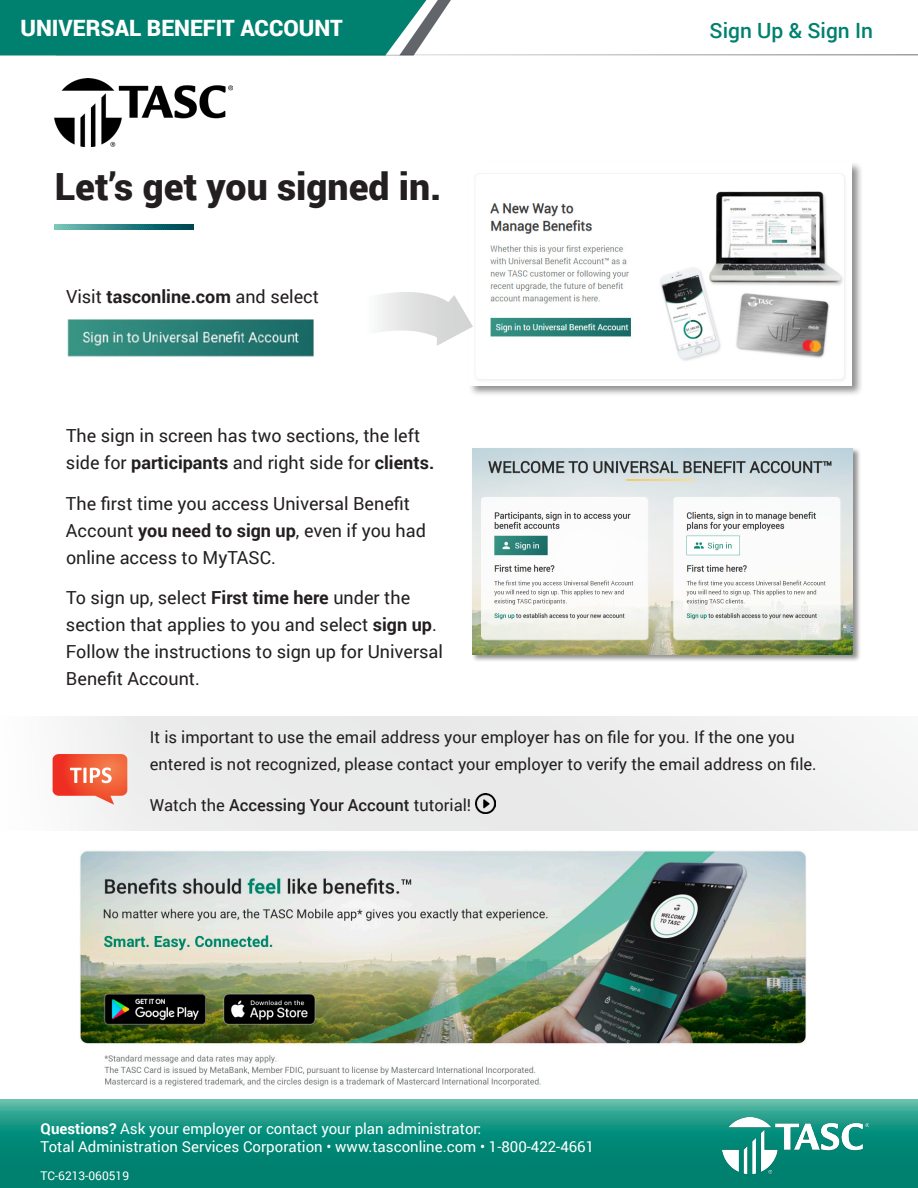
<style>
.page{position:relative;width:918px;height:1188px;background:#fff}
.page>*{position:absolute;margin:0;border:0;box-sizing:border-box;transform-origin:0 0}
.t1{font:900 37.5px "Roboto";color:#231f20}
.t2{font:900 22.5px "Roboto";color:#fff}
.t3{font:500 21px "Roboto";color:#00806f}
.t4{font:18px/27px "Roboto";color:#231f20}
.t5{font:16.5px/27px "Roboto";color:#231f20}
.t6{font:500 16.5px "Roboto";color:#231f20}
.t7{font:15px/18px "Roboto";color:#fff}
.t8{font:12px "Roboto";color:#fff}
.s1{font-weight:700}
.s2{font-weight:400}
</style>
<div class="page">
<svg style="left:0;top:0;width:451px;height:54px;background:#148778"></svg>
<div style="left:0;top:716px;width:918px;height:115px;background:linear-gradient(to right,#eee,#eee)"></div>
<svg style="left:53px;top:754px;width:74px;height:51px"></svg>
<hr style="left:0;top:54px;width:918px;height:2px;background:#9d9fa1">
<img style="left:54px;top:225px;width:139px;height:5px">
<svg style="left:0;top:1099px;width:918px;height:89px;background:#14917e"></svg>
<img style="left:722px;top:1118px;width:146px;height:56px">
<img style="left:55px;top:79px;width:178px;height:68px">
<img style="left:80px;top:850px;width:727px;height:237px">
<div style="left:469px;top:161px;width:395px;height:235px;background:#231f20;opacity:.5"></div>
<img style="left:470px;top:163px;width:382px;height:222px">
<svg style="left:378px;top:292px;width:95px;height:54px"></svg>
<img style="left:68px;top:320px;width:246px;height:37px">
<div style="left:472px;top:448px;width:389px;height:214px;background:#231f20;opacity:.5"></div>
<img style="left:472px;top:449px;width:381px;height:206px">
<img style="left:475px;top:793px;width:20px;height:21px">
<p class="t2" style="left:21px;top:12px;width:324px">UNIVERSAL BENEFIT ACCOUNT</p>
<p class="t3" style="left:710px;top:15px;width:165px">Sign Up &amp; Sign In</p>
<p class="t1" style="left:55px;top:160px;width:388px">Let’s get you signed in.</p>
<p class="t4" style="left:66px;top:283px;width:255px">Visit <span class="s1">tasconline.com</span> and select</p>
<p class="t4" style="left:66px;top:422px;width:370px">The sign in screen has two sections, the left side for <span class="s1">participants</span> and right side for <span class="s1">clients.</span></p>
<p class="t4" style="left:66px;top:489px;width:361px">The first time you access Universal Benefit<br>Account <span class="s1">you need to sign up</span>, even if you had online access to MyTASC.</p>
<p class="t4" style="left:66px;top:584px;width:379px">To sign up, select <span class="s1">First time here</span> under the section that applies to you and select <span class="s1">sign up</span>.<br>Follow the instructions to sign up for Universal Benefit Account.</p>
<p class="t5" style="left:150px;top:723px;width:668px">It is important to use the email address your employer has on file for you. If the one you entered is not recognized, please contact your employer to verify the email address on file.</p>
<p class="t6" style="left:150px;top:793px;width:323px"><span class="s2">Watch the</span> Accessing Your Account <span class="s2">tutorial!</span></p>
<p class="t7" style="left:40px;top:1119px;width:555px"><span class="s1">Questions?</span> Ask your employer or contact your plan administrator:<br>Total Administration Services Corporation • www.tasconline.com • 1-800-422-4661</p>
<p class="t8" style="left:40px;top:1167px;width:90px">TC-6213-060519</p>
</div>
